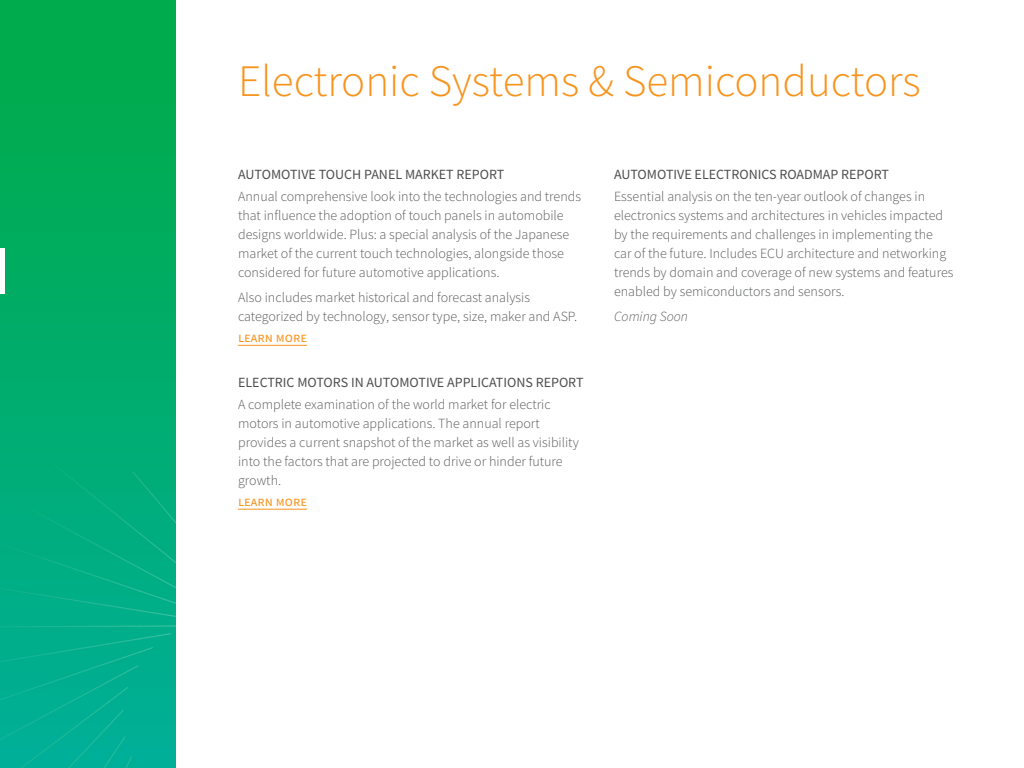
<style>
.page{position:relative;width:1024px;height:768px;background:#fff}
.page>*{position:absolute;margin:0;border:0;box-sizing:border-box;transform-origin:0 0}
.t1{font:300 45px "Source Sans Pro";color:#f7941e}
.t2{font:300 14px/19px "Source Sans Pro";color:#58595b}
.t3{font:14px "Source Sans Pro";color:#4d4d4f}
.t4{font:14px "Source Sans Pro";color:#f7941e}
.t5{font:italic 300 14px "Source Sans Pro";color:#58595b}
</style>
<div class="page">
<svg style="left:0;top:0;width:176px;height:768px;background:#00ac61"></svg>
<img style="left:44px;top:463px;width:33px;height:305px">
<img style="left:76px;top:481px;width:32px;height:287px">
<img style="left:0;top:481px;width:13px;height:287px">
<img style="left:12px;top:499px;width:33px;height:269px">
<img style="left:108px;top:471px;width:33px;height:297px">
<img style="left:139px;top:494px;width:37px;height:159px">
<img style="left:139px;top:478px;width:14px;height:17px">
<hr style="left:238px;top:345px;width:69px;height:1px;background:#f7941e">
<hr style="left:238px;top:509px;width:69px;height:1px;background:#f7941e">
<hr style="left:0;top:248px;width:4px;height:45px;background:#fff">
<h1 class="t1" style="left:238px;top:54px;width:684px">Electronic Systems &amp; Semiconductors</h1>
<p class="t3" style="left:238px;top:166px;width:268px">AUTOMOTIVE TOUCH PANEL MARKET REPORT</p>
<p class="t2" style="left:238px;top:187px;width:344px">Annual comprehensive look into the technologies and trends that influence the adoption of touch panels in automobile designs worldwide. Plus: a special analysis of the Japanese market of the current touch technologies, alongside those considered for future automotive applications.</p>
<p class="t2" style="left:238px;top:288px;width:341px">Also includes market historical and forecast analysis categorized by technology, sensor type, size, maker and ASP.</p>
<p class="t4" style="left:238px;top:329px;width:70px">learn more</p>
<p class="t3" style="left:238px;top:373px;width:347px">ELECTRIC MOTORS IN AUTOMOTIVE APPLICATIONS REPORT</p>
<p class="t2" style="left:238px;top:394px;width:342px">A complete examination of the world market for electric motors in automotive applications. The annual report provides a current snapshot of the market as well as visibility into the factors that are projected to drive or hinder future growth.</p>
<p class="t4" style="left:238px;top:493px;width:70px">learn more</p>
<p class="t3" style="left:614px;top:166px;width:277px">AUTOMOTIVE ELECTRONICS ROADMAP REPORT</p>
<p class="t2" style="left:614px;top:187px;width:341px">Essential analysis on the ten-year outlook of changes in electronics systems and architectures in vehicles impacted by the requirements and challenges in implementing the car of the future. Includes ECU architecture and networking trends by domain and coverage of new systems and features enabled by semiconductors and sensors.</p>
<p class="t5" style="left:614px;top:307px;width:75px">Coming Soon</p>
</div>
